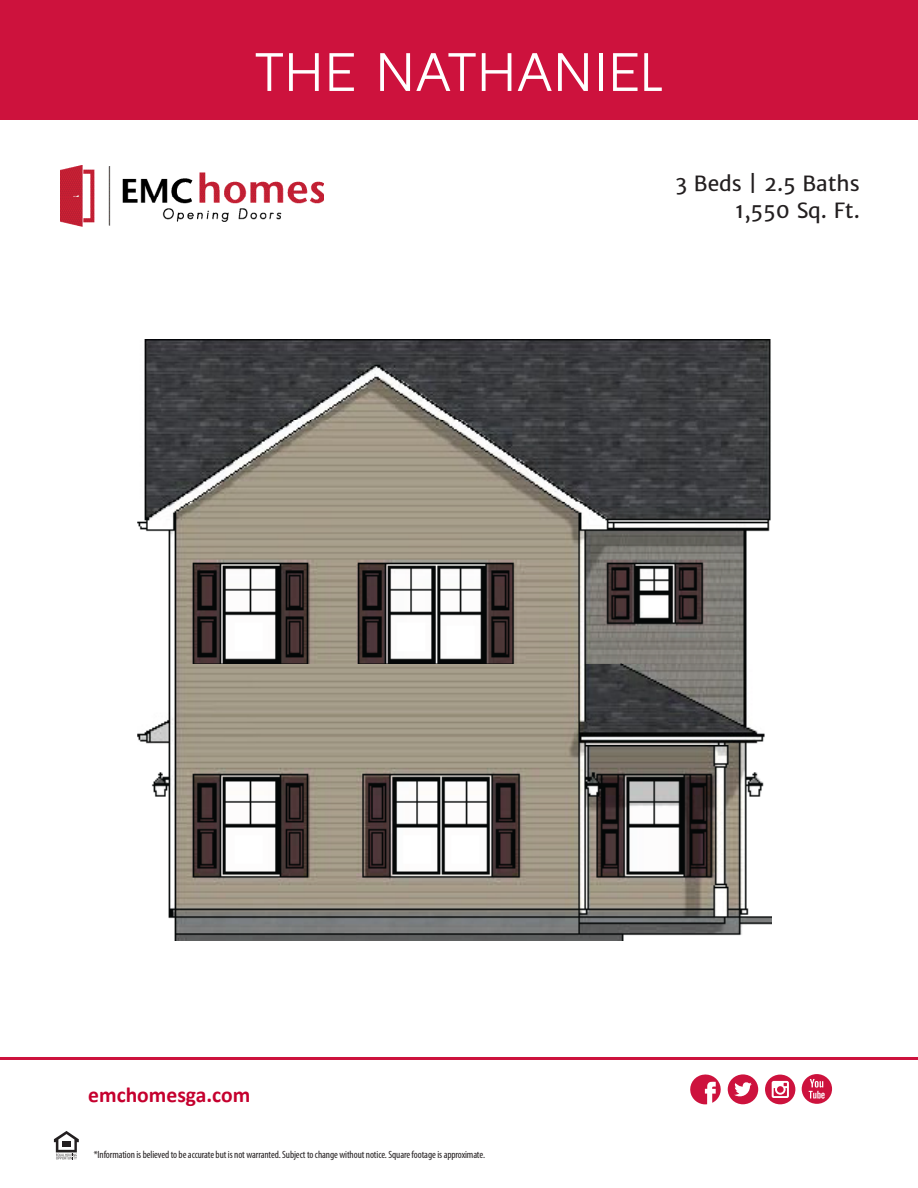
<style>
.page{position:relative;width:918px;height:1188px;background:#fff}
.page>*{position:absolute;margin:0;border:0;box-sizing:border-box;transform-origin:0 0}
.t1{font:54px "Lil Grotesk";letter-spacing:.02em;color:#fff}
.t2{font:700 21.6px "Calibri";color:#c5002e}
.t3{font:21px/27px "Merriweather Sans";color:#231f20;text-align:right}
.t4{font:condensed 10.5px "Myriad Pro";letter-spacing:-.01em;color:#231f20}
</style>
<div class="page">
<svg style="left:54px;top:1131px;width:25px;height:28px"></svg>
<div style="left:0;top:0;width:918px;height:120px;background:#cd123d"></div>
<hr style="left:0;top:1057px;width:918px;height:3px;background:#cd123d">
<img style="left:61px;top:166px;width:263px;height:60px">
<svg style="left:802px;top:1074px;width:30px;height:30px"></svg>
<svg style="left:690px;top:1074px;width:68px;height:31px"></svg>
<svg style="left:765px;top:1074px;width:31px;height:30px"></svg>
<img style="left:138px;top:340px;width:634px;height:600px">
<h1 class="t1" style="left:255px;top:39px;width:409px">THE NATHANIEL</h1>
<h3 class="t3" style="left:675px;top:170px;width:186px">3 Beds | 2.5 Baths<br>1,550 Sq. Ft.</h3>
<h2 class="t2" style="left:88px;top:1079px;width:164px">emchomesga.com</h2>
<p class="t4" style="left:94px;top:1148px;width:393px">*Information is believed to be accurate but is not warranted. Subject to change without notice. Square footage is approximate.</p>
</div>
